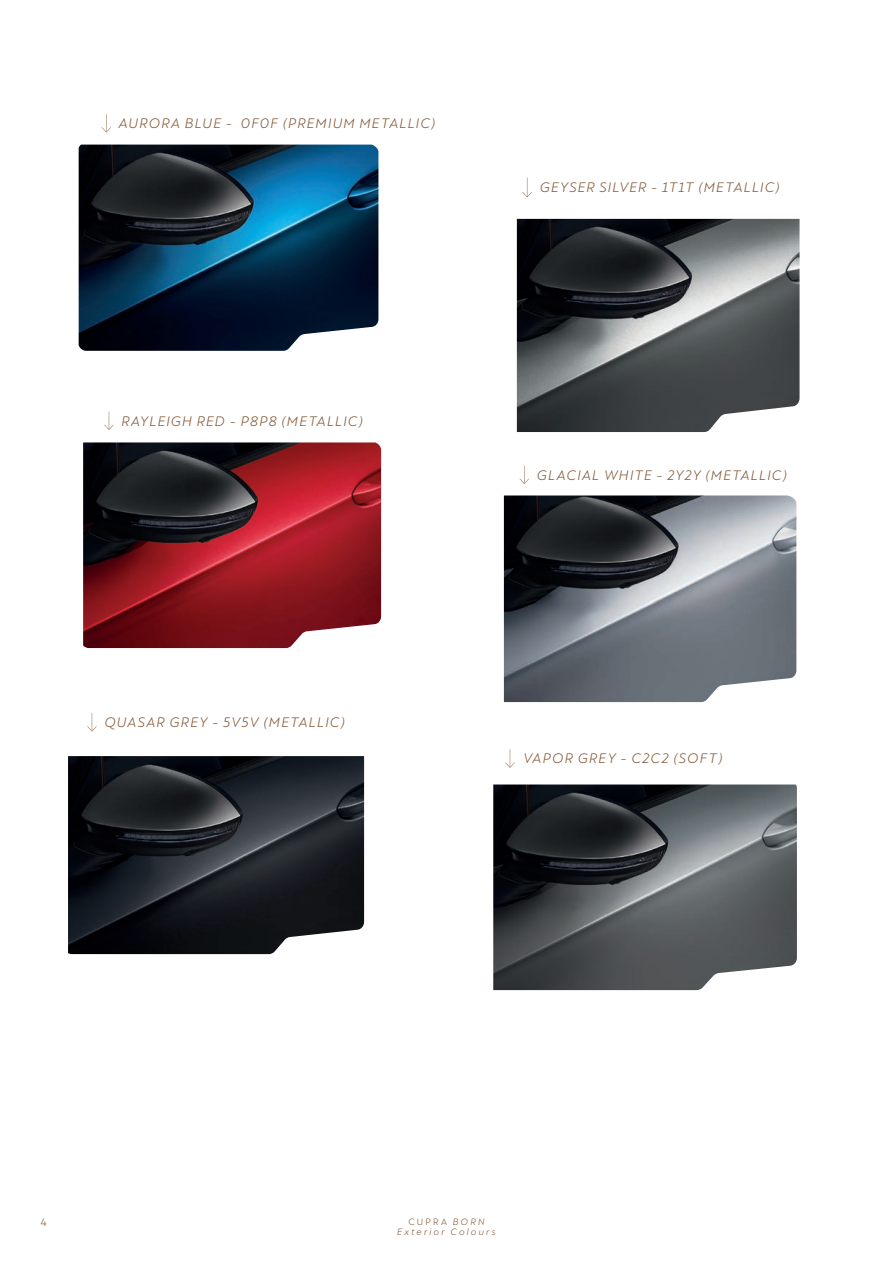
<style>
.page{position:relative;width:893px;height:1263px;background:#fff}
.page>*{position:absolute;margin:0;border:0;box-sizing:border-box;transform-origin:0 0}
.t1{font:italic 13.5px "Cupra";letter-spacing:.09em;color:#835635}
.t2{font:10.5px "Cupra";color:#835635}
.t3{font:italic 9px/10.8px "Cupra";letter-spacing:.24em;color:#835635;text-align:center}
.s1{font-style:normal}
</style>
<div class="page">
<img style="left:79px;top:145px;width:299px;height:206px">
<svg style="left:102px;top:114px;width:9px;height:18px"></svg>
<img style="left:83px;top:442px;width:298px;height:206px">
<svg style="left:104px;top:412px;width:10px;height:18px"></svg>
<img style="left:68px;top:756px;width:296px;height:198px">
<svg style="left:87px;top:713px;width:10px;height:19px"></svg>
<img style="left:517px;top:219px;width:282px;height:213px">
<svg style="left:522px;top:178px;width:10px;height:19px"></svg>
<img style="left:504px;top:495px;width:292px;height:207px">
<svg style="left:520px;top:466px;width:9px;height:18px"></svg>
<img style="left:493px;top:784px;width:304px;height:206px">
<svg style="left:505px;top:749px;width:10px;height:19px"></svg>
<p class="t1" style="left:119px;top:112px;width:318px">AURORA BLUE - 0F0F (PREMIUM METALLIC)</p>
<p class="t1" style="left:122px;top:409px;width:243px">RAYLEIGH RED - P8P8 (METALLIC)</p>
<p class="t1" style="left:540px;top:175px;width:242px">GEYSER SILVER - 1T1T (METALLIC)</p>
<p class="t1" style="left:537px;top:463px;width:252px">GLACIAL WHITE - 2Y2Y (METALLIC)</p>
<p class="t1" style="left:104px;top:710px;width:242px">QUASAR GREY - 5V5V (METALLIC)</p>
<p class="t1" style="left:523px;top:747px;width:201px">VAPOR GREY - C2C2 (SOFT)</p>
<p class="t2" style="left:41px;top:1212px;width:8px">4</p>
<p class="t3" style="left:397px;top:1215px;width:100px"><span class="s1">CUPRA</span> BORN<br>Exterior Colours</p>
</div>
